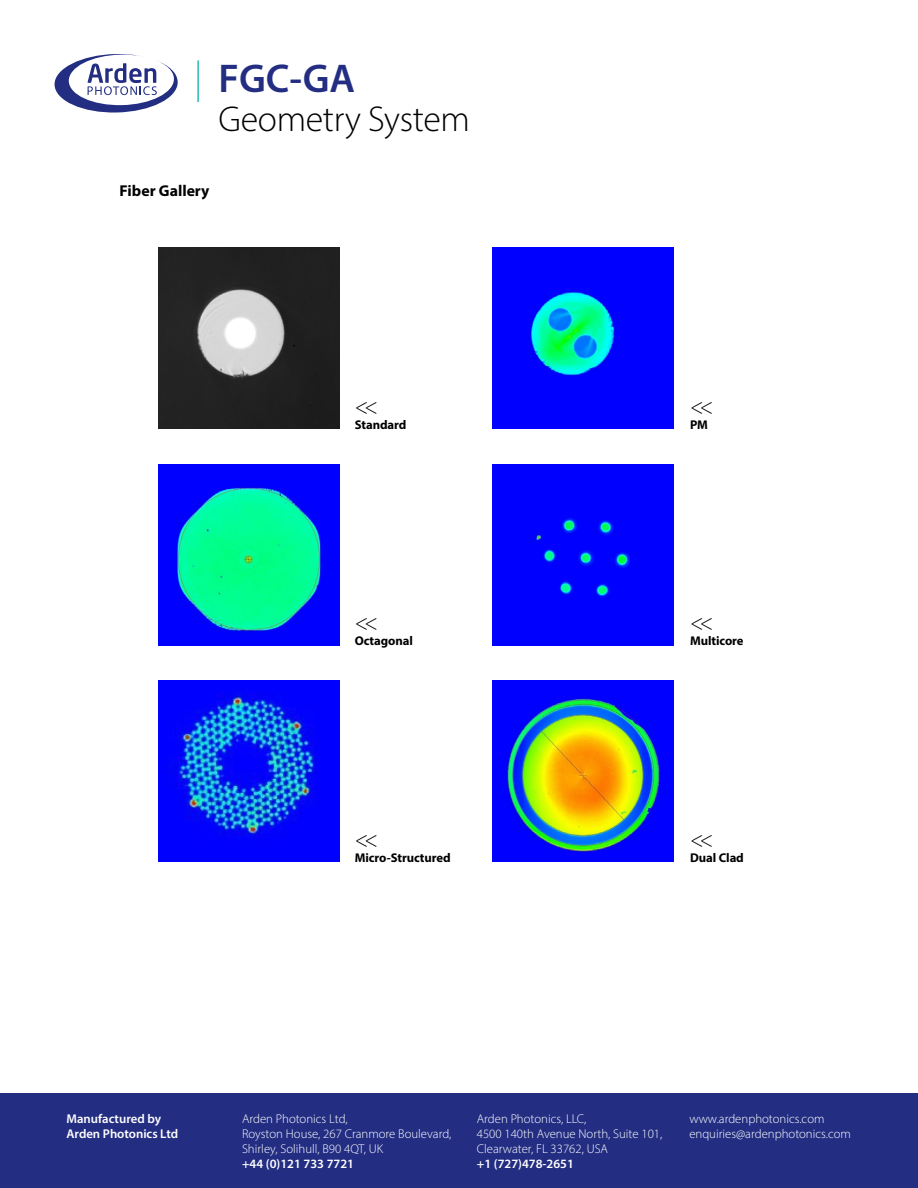
<style>
.page{position:relative;width:918px;height:1188px;background:#fff}
.page>*{position:absolute;margin:0;border:0;box-sizing:border-box;transform-origin:0 0}
.t1{font:600 40.35px "Myriad Pro";color:#232e83}
.t2{font:300 36px "Myriad Pro";letter-spacing:-.01em;color:#000}
.t3{font:300 condensed 22.8px "Myriad Pro";color:#000}
.t4{font:700 15.75px "Myriad Pro";color:#000}
.t5{font:300 12.75px/15px "Myriad Pro";color:#fff}
.t6{font:600 12.75px/15px "Myriad Pro";color:#fff}
.t7{font:700 12.75px "Myriad Pro";letter-spacing:-.005em;color:#000}
</style>
<div class="page">
<div style="left:0;top:1093px;width:918px;height:95px;background:#232e83"></div>
<img style="left:158px;top:248px;width:181px;height:181px">
<img style="left:158px;top:464px;width:181px;height:181px">
<img style="left:158px;top:681px;width:181px;height:181px">
<img style="left:492px;top:248px;width:181px;height:181px">
<div style="left:492px;top:464px;width:181px;height:181px;background:#0000fe"></div>
<img style="left:492px;top:681px;width:181px;height:181px">
<svg style="left:55px;top:54px;width:123px;height:59px"></svg>
<hr style="left:197px;top:60px;width:2px;height:42px;background:#27bcb2">
<h1 class="t1" style="left:219px;top:53px;width:138px">FGC-GA</h1>
<h2 class="t2" style="left:219px;top:98px;width:253px">Geometry System</h2>
<p class="t4" style="left:120px;top:181px;width:91px">Fiber Gallery</p>
<h3 class="t3" style="left:355px;top:393px;width:25px">&lt;&lt;</h3>
<h3 class="t3" style="left:690px;top:393px;width:25px">&lt;&lt;</h3>
<p class="t7" style="left:355px;top:416px;width:53px">Standard</p>
<p class="t7" style="left:690px;top:416px;width:19px">PM</p>
<h3 class="t3" style="left:355px;top:609px;width:25px">&lt;&lt;</h3>
<h3 class="t3" style="left:690px;top:609px;width:25px">&lt;&lt;</h3>
<p class="t7" style="left:355px;top:633px;width:60px">Octagonal</p>
<p class="t7" style="left:690px;top:633px;width:55px">Multicore</p>
<h3 class="t3" style="left:355px;top:826px;width:25px">&lt;&lt;</h3>
<h3 class="t3" style="left:690px;top:826px;width:25px">&lt;&lt;</h3>
<p class="t7" style="left:355px;top:849px;width:98px">Micro-Structured</p>
<p class="t7" style="left:690px;top:849px;width:55px">Dual Clad</p>
<p class="t6" style="left:67px;top:1111px;width:113px">Manufactured by<br>Arden Photonics Ltd</p>
<p class="t5" style="left:689px;top:1111px;width:163px">www.ardenphotonics.com enquiries@ardenphotonics.com</p>
<p class="t5" style="left:477px;top:1111px;width:187px">Arden Photonics, LLC,<br>4500 140th Avenue North, Suite 101,<br>Clearwater, FL 33762, USA</p>
<p class="t6" style="left:477px;top:1156px;width:99px">+1 (727)478-2651</p>
<p class="t5" style="left:242px;top:1111px;width:211px">Arden Photonics Ltd,<br>Royston House, 267 Cranmore Boulevard,<br>Shirley, Solihull, B90 4QT, UK</p>
<p class="t6" style="left:242px;top:1156px;width:114px">+44 (0)121 733 7721</p>
</div>
